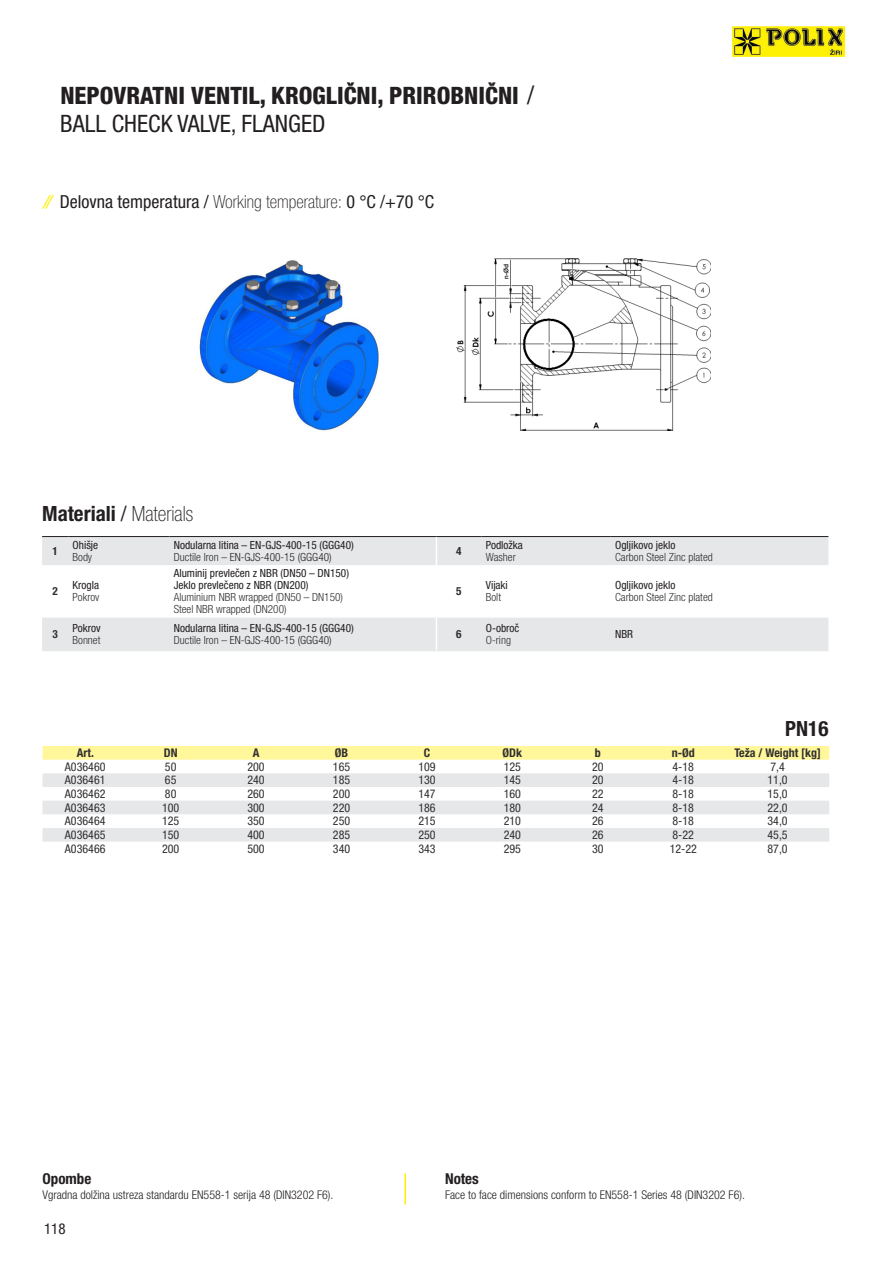
<style>
.page{position:relative;width:893px;height:1263px;background:#fff}
.page>*{position:absolute;margin:0;border:0;box-sizing:border-box;transform-origin:0 0}
.IME_pipe{font:800 condensed 24px "Helvetica Neue LT Pro";color:#231f20}
.IME_pipe_ANG{font:condensed 24px "Helvetica Neue LT Pro";color:#231f20}
.t1{font:700 condensed 21px "Helvetica Neue LT Pro";color:#231f20}
.t2{font:condensed 18px "Helvetica Neue LT Pro";color:#231f20}
.t3{font:700 condensed 15px "Helvetica Neue LT Pro";color:#231f20}
.t4{font:condensed 15px "Helvetica Neue LT Pro";color:#231f20}
.TABELA_text{font:condensed 12px "Helvetica Neue LT Pro";color:#312f30}
.t5{font:300 condensed 12px "Helvetica Neue LT Pro";color:#231f20}
.TABELA_glava_text{font:700 condensed 12px "Helvetica Neue LT Pro";color:#312f30}
.MATERIALI_text{font:condensed 11.25px "Helvetica Neue LT Pro";color:#231f20}
.MATERIALI_text-2{font:300 condensed 11.25px "Helvetica Neue LT Pro";color:#312f30}
.MATERIALI_text-3{font:300 condensed 11.25px "Helvetica Neue LT Pro";color:#231f20}
.MATERIALI_text-4{font:700 condensed 11.25px "Helvetica Neue LT Pro";color:#312f30}
.s1{font-weight:400;font-size:25.5px}
.s2{font-weight:500;color:#fff101}
.s3{font-weight:100}
.s4{font-weight:400}
.s5{color:#312f30}
</style>
<div class="page">
<img style="left:733px;top:27px;width:112px;height:30px">
<div style="left:42px;top:618px;width:786px;height:33px;background:#e6e7e9"></div>
<hr style="left:68px;top:650px;width:101px;height:1px;background:#e6e7e9">
<hr style="left:169px;top:650px;width:267px;height:1px;background:#e6e7e9">
<hr style="left:436px;top:650px;width:46px;height:1px;background:#e6e7e9">
<hr style="left:482px;top:650px;width:129px;height:1px;background:#e6e7e9">
<hr style="left:611px;top:650px;width:217px;height:1px;background:#e6e7e9">
<div style="left:42px;top:536px;width:786px;height:29px;background:#e6e7e9"></div>
<hr style="left:68px;top:536px;width:101px;height:1px;background:#231f20">
<hr style="left:169px;top:536px;width:267px;height:1px;background:#231f20">
<hr style="left:436px;top:536px;width:46px;height:1px;background:#231f20">
<hr style="left:482px;top:536px;width:129px;height:1px;background:#231f20">
<hr style="left:611px;top:536px;width:217px;height:1px;background:#231f20">
<hr style="left:404px;top:1173px;width:2px;height:31px;background:#fff101">
<img style="left:456px;top:258px;width:254px;height:173px">
<img style="left:199px;top:260px;width:180px;height:171px">
<svg style="left:43px;top:746px;width:786px;height:14px;background:#fff79c"></svg>
<svg style="left:43px;top:773px;width:786px;height:69px;fill:#e6e7e9"></svg>
<p class="IME_pipe" style="left:60px;top:80px;width:475px">NEPOVRATNI VENTIL, KROGLIČNI, PRIROBNIČNI <span class="s1">/</span></p>
<p class="IME_pipe_ANG" style="left:60px;top:110px;width:267px">BALL CHECK VALVE, FLANGED</p>
<p class="t2" style="left:45px;top:192px;width:390px"><span class="s2">⁄∕</span> Delovna temperatura / <span class="s3">Working temperature:</span> 0 °C /+70 °C</p>
<p class="t1" style="left:42px;top:501px;width:153px">Materiali <span class="s4">/</span> <span class="s3">Materials</span></p>
<p class="MATERIALI_text-4" style="left:53px;top:544px;width:7px">1</p>
<p class="MATERIALI_text" style="left:73px;top:538px;width:27px">Ohišje</p>
<p class="MATERIALI_text-2" style="left:73px;top:550px;width:21px">Body</p>
<p class="MATERIALI_text" style="left:174px;top:538px;width:182px">Nodularna litina – EN-GJS-400-15 (GGG40)</p>
<p class="MATERIALI_text-3" style="left:174px;top:550px;width:159px"><span class="s5">Ductile Iron –</span> EN-GJS-400-15 (GGG40)</p>
<p class="MATERIALI_text-4" style="left:456px;top:544px;width:7px">4</p>
<p class="MATERIALI_text" style="left:486px;top:538px;width:39px">Podložka</p>
<p class="MATERIALI_text-2" style="left:486px;top:550px;width:32px">Washer</p>
<p class="MATERIALI_text" style="left:615px;top:538px;width:62px">Ogljikovo jeklo</p>
<p class="MATERIALI_text-2" style="left:615px;top:550px;width:99px">Carbon Steel Zinc plated</p>
<p class="MATERIALI_text-4" style="left:53px;top:584px;width:7px">2</p>
<p class="MATERIALI_text" style="left:73px;top:579px;width:28px">Krogla</p>
<p class="MATERIALI_text-2" style="left:73px;top:591px;width:28px">Pokrov</p>
<p class="MATERIALI_text" style="left:174px;top:567px;width:177px">Aluminij prevlečen z NBR (DN50 – DN150)</p>
<p class="MATERIALI_text" style="left:174px;top:579px;width:136px">Jeklo prevlečeno z NBR (DN200)</p>
<p class="MATERIALI_text-2" style="left:174px;top:591px;width:171px">Aluminium NBR wrapped (DN50 – DN150)</p>
<p class="MATERIALI_text-2" style="left:174px;top:603px;width:114px">Steel NBR wrapped (DN200)</p>
<p class="MATERIALI_text-4" style="left:456px;top:584px;width:7px">5</p>
<p class="MATERIALI_text" style="left:486px;top:579px;width:24px">Vijaki</p>
<p class="MATERIALI_text-2" style="left:486px;top:591px;width:17px">Bolt</p>
<p class="MATERIALI_text" style="left:615px;top:579px;width:62px">Ogljikovo jeklo</p>
<p class="MATERIALI_text-2" style="left:615px;top:591px;width:99px">Carbon Steel Zinc plated</p>
<p class="MATERIALI_text-4" style="left:53px;top:627px;width:7px">3</p>
<p class="MATERIALI_text" style="left:73px;top:622px;width:30px">Pokrov</p>
<p class="MATERIALI_text-2" style="left:73px;top:634px;width:29px">Bonnet</p>
<p class="MATERIALI_text" style="left:174px;top:622px;width:182px">Nodularna litina – EN-GJS-400-15 (GGG40)</p>
<p class="MATERIALI_text-3" style="left:174px;top:634px;width:159px"><span class="s5">Ductile Iron –</span> EN-GJS-400-15 (GGG40)</p>
<p class="MATERIALI_text-4" style="left:456px;top:627px;width:7px">6</p>
<p class="MATERIALI_text" style="left:486px;top:622px;width:35px">O-obroč</p>
<p class="MATERIALI_text-2" style="left:486px;top:634px;width:27px">O-ring</p>
<p class="MATERIALI_text" style="left:615px;top:628px;width:19px">NBR</p>
<p class="t1" style="left:785px;top:716px;width:45px">PN16</p>
<p class="TABELA_glava_text" style="left:77px;top:745px;width:19px">Art.</p>
<p class="TABELA_glava_text" style="left:164px;top:745px;width:15px">DN</p>
<p class="TABELA_glava_text" style="left:253px;top:745px;width:8px">A</p>
<p class="TABELA_glava_text" style="left:335px;top:745px;width:15px">ØB</p>
<p class="TABELA_glava_text" style="left:424px;top:745px;width:8px">C</p>
<p class="TABELA_glava_text" style="left:503px;top:745px;width:21px">ØDk</p>
<p class="TABELA_glava_text" style="left:595px;top:745px;width:7px">b</p>
<p class="TABELA_glava_text" style="left:672px;top:745px;width:25px">n-Ød</p>
<p class="TABELA_glava_text" style="left:734px;top:745px;width:88px">Teža / Weight [kg]</p>
<p class="TABELA_text" style="left:65px;top:759px;width:42px">A036460</p>
<p class="TABELA_text" style="left:165px;top:759px;width:13px">50</p>
<p class="TABELA_text" style="left:247px;top:759px;width:19px">200</p>
<p class="TABELA_text" style="left:333px;top:759px;width:19px">165</p>
<p class="TABELA_text" style="left:418px;top:759px;width:19px">109</p>
<p class="TABELA_text" style="left:504px;top:759px;width:19px">125</p>
<p class="TABELA_text" style="left:592px;top:759px;width:13px">20</p>
<p class="TABELA_text" style="left:672px;top:759px;width:23px">4-18</p>
<p class="TABELA_text" style="left:770px;top:759px;width:16px">7,4</p>
<p class="TABELA_text" style="left:65px;top:773px;width:42px">A036461</p>
<p class="TABELA_text" style="left:165px;top:773px;width:13px">65</p>
<p class="TABELA_text" style="left:247px;top:773px;width:19px">240</p>
<p class="TABELA_text" style="left:333px;top:773px;width:19px">185</p>
<p class="TABELA_text" style="left:418px;top:773px;width:19px">130</p>
<p class="TABELA_text" style="left:504px;top:773px;width:19px">145</p>
<p class="TABELA_text" style="left:592px;top:773px;width:13px">20</p>
<p class="TABELA_text" style="left:672px;top:773px;width:23px">4-18</p>
<p class="TABELA_text" style="left:767px;top:773px;width:22px">11,0</p>
<p class="TABELA_text" style="left:65px;top:787px;width:42px">A036462</p>
<p class="TABELA_text" style="left:165px;top:787px;width:13px">80</p>
<p class="TABELA_text" style="left:247px;top:787px;width:19px">260</p>
<p class="TABELA_text" style="left:333px;top:787px;width:19px">200</p>
<p class="TABELA_text" style="left:418px;top:787px;width:19px">147</p>
<p class="TABELA_text" style="left:504px;top:787px;width:19px">160</p>
<p class="TABELA_text" style="left:592px;top:787px;width:13px">22</p>
<p class="TABELA_text" style="left:672px;top:787px;width:23px">8-18</p>
<p class="TABELA_text" style="left:767px;top:787px;width:22px">15,0</p>
<p class="TABELA_text" style="left:65px;top:800px;width:42px">A036463</p>
<p class="TABELA_text" style="left:162px;top:800px;width:19px">100</p>
<p class="TABELA_text" style="left:247px;top:800px;width:19px">300</p>
<p class="TABELA_text" style="left:333px;top:800px;width:19px">220</p>
<p class="TABELA_text" style="left:418px;top:800px;width:19px">186</p>
<p class="TABELA_text" style="left:504px;top:800px;width:19px">180</p>
<p class="TABELA_text" style="left:592px;top:800px;width:13px">24</p>
<p class="TABELA_text" style="left:672px;top:800px;width:23px">8-18</p>
<p class="TABELA_text" style="left:767px;top:800px;width:22px">22,0</p>
<p class="TABELA_text" style="left:65px;top:814px;width:42px">A036464</p>
<p class="TABELA_text" style="left:162px;top:814px;width:19px">125</p>
<p class="TABELA_text" style="left:247px;top:814px;width:19px">350</p>
<p class="TABELA_text" style="left:333px;top:814px;width:19px">250</p>
<p class="TABELA_text" style="left:418px;top:814px;width:19px">215</p>
<p class="TABELA_text" style="left:504px;top:814px;width:19px">210</p>
<p class="TABELA_text" style="left:592px;top:814px;width:13px">26</p>
<p class="TABELA_text" style="left:672px;top:814px;width:23px">8-18</p>
<p class="TABELA_text" style="left:767px;top:814px;width:22px">34,0</p>
<p class="TABELA_text" style="left:65px;top:828px;width:42px">A036465</p>
<p class="TABELA_text" style="left:162px;top:828px;width:19px">150</p>
<p class="TABELA_text" style="left:247px;top:828px;width:19px">400</p>
<p class="TABELA_text" style="left:333px;top:828px;width:19px">285</p>
<p class="TABELA_text" style="left:418px;top:828px;width:19px">250</p>
<p class="TABELA_text" style="left:504px;top:828px;width:19px">240</p>
<p class="TABELA_text" style="left:592px;top:828px;width:13px">26</p>
<p class="TABELA_text" style="left:672px;top:828px;width:23px">8-22</p>
<p class="TABELA_text" style="left:767px;top:828px;width:22px">45,5</p>
<p class="TABELA_text" style="left:65px;top:841px;width:42px">A036466</p>
<p class="TABELA_text" style="left:162px;top:841px;width:19px">200</p>
<p class="TABELA_text" style="left:247px;top:841px;width:19px">500</p>
<p class="TABELA_text" style="left:333px;top:841px;width:19px">340</p>
<p class="TABELA_text" style="left:418px;top:841px;width:19px">343</p>
<p class="TABELA_text" style="left:504px;top:841px;width:19px">295</p>
<p class="TABELA_text" style="left:592px;top:841px;width:13px">30</p>
<p class="TABELA_text" style="left:670px;top:841px;width:29px">12-22</p>
<p class="TABELA_text" style="left:767px;top:841px;width:22px">87,0</p>
<p class="t3" style="left:43px;top:1170px;width:50px">Opombe</p>
<p class="t5" style="left:43px;top:1187px;width:292px">Vgradna dolžina ustreza standardu EN558-1 serija 48 (DIN3202 F6).</p>
<p class="t4" style="left:44px;top:1220px;width:23px">118</p>
<p class="t3" style="left:445px;top:1170px;width:35px">Notes</p>
<p class="t5" style="left:445px;top:1187px;width:301px">Face to face dimensions conform to EN558-1 Series 48 (DIN3202 F6).</p>
</div>
